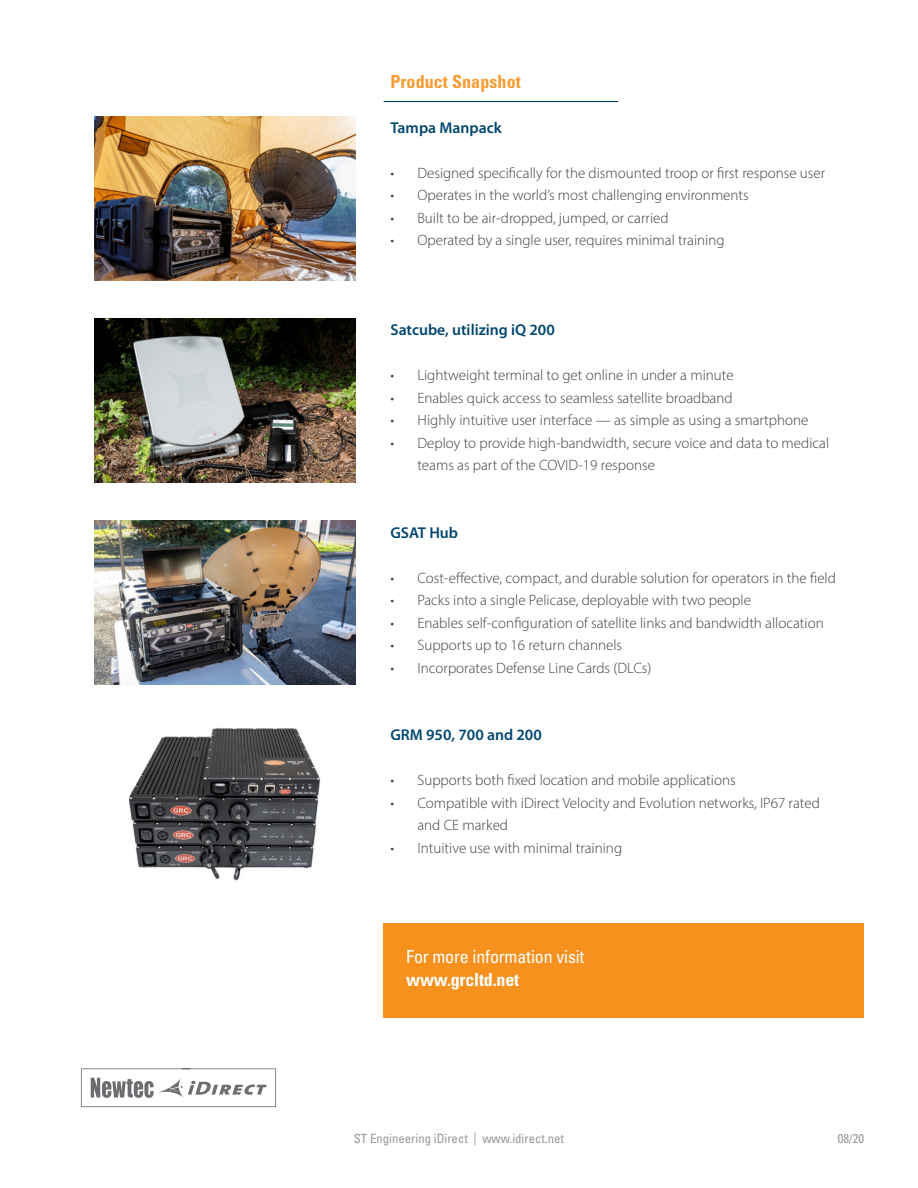
<style>
.page{position:relative;width:918px;height:1188px;background:#fff}
.page>*{position:absolute;margin:0;border:0;box-sizing:border-box;transform-origin:0 0}
.Sidebar_White_Header{font:condensed 18px/22.5px "Univers LT Std";letter-spacing:-.01em;color:#fff}
.t1{font:700 condensed 18px "Univers LT Std";letter-spacing:.005em;color:#f89b33}
.Blue_Subheader__Semi{font:600 15.75px "Myriad Pro";color:#00466f}
.t2{font:300 15px/22.5px "Myriad Pro";color:#3e3e3f}
.t3{font:condensed 12.75px "Univers LT Std";color:#95979a}
.s1{font-weight:700}
</style>
<div class="page">
<hr style="left:384px;top:101px;width:234px;height:1px;background:#003a62">
<svg style="left:81px;top:1068px;width:195px;height:39px"></svg>
<img style="left:94px;top:116px;width:262px;height:164px">
<img style="left:94px;top:318px;width:262px;height:165px">
<img style="left:94px;top:521px;width:262px;height:164px">
<img style="left:128px;top:728px;width:193px;height:153px">
<div style="left:384px;top:923px;width:480px;height:94px;background:#f6911e"></div>
<p class="t1" style="left:390px;top:70px;width:132px">Product Snapshot</p>
<p class="Blue_Subheader__Semi" style="left:390px;top:117px;width:113px">Tampa Manpack</p>
<p class="t2" style="left:390px;top:161px;width:436px">• Designed specifically for the dismounted troop or first response user</p>
<p class="t2" style="left:390px;top:184px;width:360px">• Operates in the world’s most challenging environments</p>
<p class="t2" style="left:390px;top:206px;width:280px">• Built to be air-dropped, jumped, or carried</p>
<p class="t2" style="left:390px;top:229px;width:336px">• Operated by a single user, requires minimal training</p>
<p class="Blue_Subheader__Semi" style="left:390px;top:320px;width:166px">Satcube, utilizing iQ 200</p>
<p class="t2" style="left:390px;top:364px;width:345px">• Lightweight terminal to get online in under a minute</p>
<p class="t2" style="left:390px;top:386px;width:344px">• Enables quick access to seamless satellite broadband</p>
<p class="t2" style="left:390px;top:409px;width:420px">• Highly intuitive user interface — as simple as using a smartphone</p>
<p class="t2" style="left:417px;top:431px;width:413px;text-indent:-27px">• Deploy to provide high-bandwidth, secure voice and data to medical teams as part of the COVID-19 response</p>
<p class="Blue_Subheader__Semi" style="left:390px;top:522px;width:69px">GSAT Hub</p>
<p class="t2" style="left:390px;top:566px;width:447px">• Cost-effective, compact, and durable solution for operators in the field</p>
<p class="t2" style="left:390px;top:589px;width:362px">• Packs into a single Pelicase, deployable with two people</p>
<p class="t2" style="left:390px;top:611px;width:435px">• Enables self-configuration of satellite links and bandwidth allocation</p>
<p class="t2" style="left:390px;top:634px;width:233px">• Supports up to 16 return channels</p>
<p class="t2" style="left:390px;top:656px;width:263px">• Incorporates Defense Line Cards (DLCs)</p>
<p class="Blue_Subheader__Semi" style="left:390px;top:725px;width:153px">GRM 950, 700 and 200</p>
<p class="t2" style="left:390px;top:769px;width:347px">• Supports both fixed location and mobile applications</p>
<p class="t2" style="left:417px;top:791px;width:404px;text-indent:-27px">• Compatible with iDirect Velocity and Evolution networks, IP67 rated and CE marked</p>
<p class="t2" style="left:390px;top:836px;width:233px">• Intuitive use with minimal training</p>
<p class="Sidebar_White_Header" style="left:406px;top:945px;width:180px">For more information visit <span class="s1">www.grcltd.net</span></p>
<p class="t3" style="left:354px;top:1131px;width:212px">ST Engineering iDirect | www.idirect.net</p>
<p class="t3" style="left:838px;top:1131px;width:28px">08/20</p>
</div>
